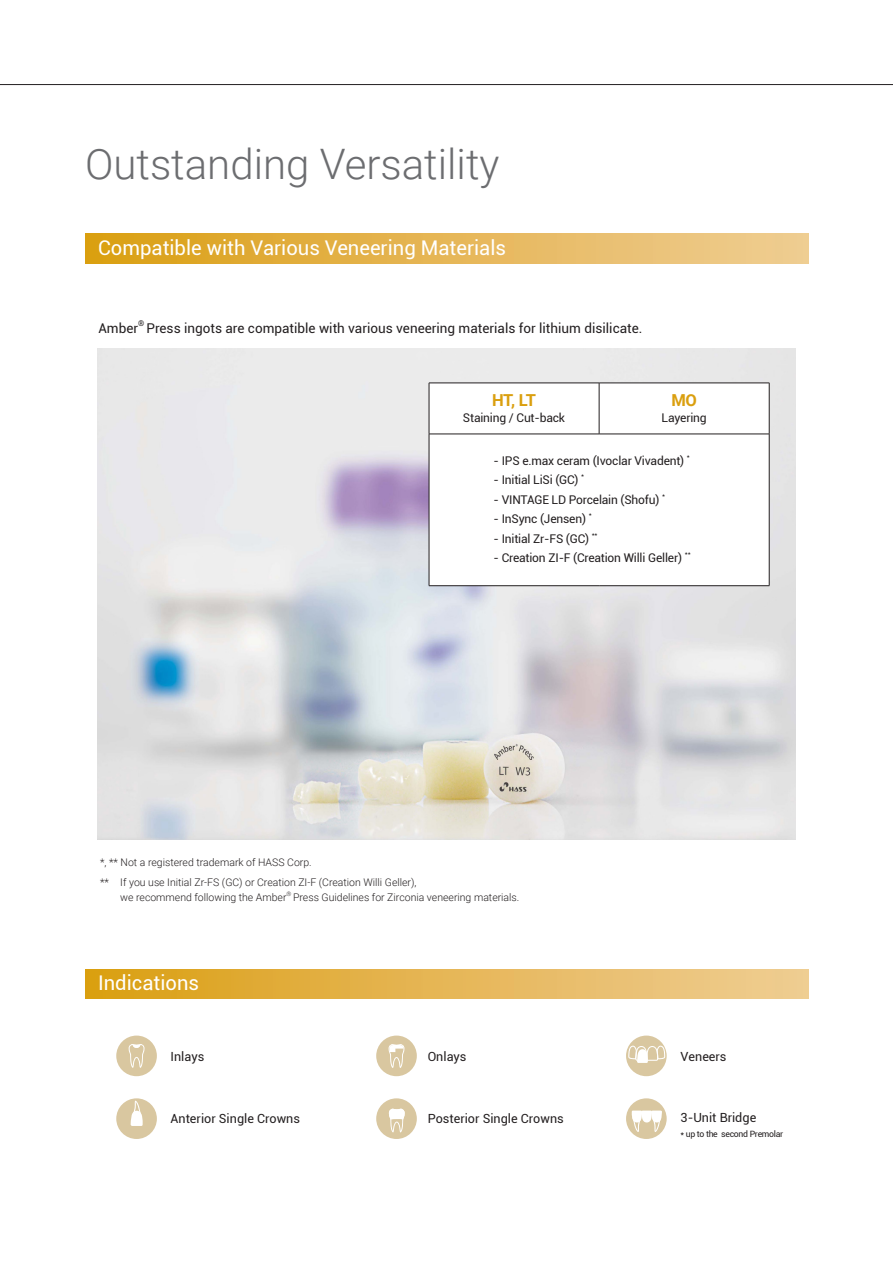
<style>
.page{position:relative;width:893px;height:1263px;background:#fff}
.page>*{position:absolute;margin:0;border:0;box-sizing:border-box;transform-origin:0 0}
.t1{font:300 42px "Roboto";color:#6c6d70}
.t2{font:20.25px "Roboto";color:#fff}
.t3{font:700 16.5px "Roboto";color:#da9f0f}
.t4{font:13.5px "Roboto";color:#231f20}
.t5{font:12.6px "Roboto";color:#231f20}
.t6{font:12px "Roboto";letter-spacing:-.015em;color:#231f20}
.t7{font:300 10.5px "Roboto";color:#231f20}
.t8{font:8.7px "Roboto";letter-spacing:-.035em;color:#231f20}
.t9{font:7.8px "Roboto";color:#231f20}
.t10{font:7.05px "Roboto";color:#231f20}
.t11{font:300 6.15px "Roboto";color:#231f20}
</style>
<div class="page">
<div style="left:86px;top:234px;width:722px;height:30px;background:linear-gradient(to right,#db9f14,#f0cd95)"></div>
<img style="left:98px;top:349px;width:697px;height:490px">
<hr style="left:0;top:84px;width:893px;height:1px;background:#231f20">
<div style="left:86px;top:969px;width:722px;height:30px;background:linear-gradient(to right,#db9f14,#f0cd95)"></div>
<div style="left:116px;top:1035px;width:41px;height:41px;background:#d9c7a0;border-radius:50%"></div>
<svg style="left:129px;top:1044px;width:16px;height:24px"></svg>
<div style="left:376px;top:1035px;width:41px;height:41px;background:#d9c7a0;border-radius:50%"></div>
<svg style="left:388px;top:1044px;width:16px;height:24px"></svg>
<div style="left:626px;top:1035px;width:41px;height:41px;background:#d9c7a0;border-radius:50%"></div>
<svg style="left:628px;top:1046px;width:37px;height:17px"></svg>
<div style="left:116px;top:1098px;width:41px;height:41px;background:#d9c7a0;border-radius:50%"></div>
<svg style="left:131px;top:1100px;width:12px;height:26px"></svg>
<div style="left:376px;top:1098px;width:41px;height:41px;background:#d9c7a0;border-radius:50%"></div>
<svg style="left:389px;top:1109px;width:16px;height:23px"></svg>
<div style="left:626px;top:1098px;width:41px;height:41px;background:#d9c7a0;border-radius:50%"></div>
<svg style="left:631px;top:1110px;width:31px;height:22px"></svg>
<svg style="left:430px;top:384px;width:339px;height:201px"></svg>
<hr style="left:429px;top:383px;width:170px;height:1px;background:#231f20">
<hr style="left:429px;top:383px;width:1px;height:51px;background:#231f20">
<hr style="left:599px;top:383px;width:170px;height:1px;background:#231f20">
<hr style="left:599px;top:383px;width:1px;height:51px;background:#231f20">
<hr style="left:769px;top:383px;width:1px;height:51px;background:#231f20">
<hr style="left:429px;top:434px;width:170px;height:1px;background:#231f20">
<hr style="left:429px;top:434px;width:1px;height:151px;background:#231f20">
<hr style="left:599px;top:434px;width:170px;height:1px;background:#231f20">
<hr style="left:769px;top:434px;width:1px;height:151px;background:#231f20">
<hr style="left:429px;top:585px;width:170px;height:1px;background:#231f20">
<hr style="left:599px;top:585px;width:170px;height:1px;background:#231f20">
<p class="t1" style="left:85px;top:135px;width:416px">Outstanding Versatility</p>
<p class="t2" style="left:98px;top:233px;width:410px">Compatible with Various Veneering Materials</p>
<p class="t4" style="left:98px;top:318px;width:41px">Amber</p>
<p class="t9" style="left:138px;top:318px;width:8px">®</p>
<p class="t4" style="left:146px;top:318px;width:497px">Press ingots are compatible with various veneering materials for lithium disilicate.</p>
<p class="t3" style="left:671px;top:388px;width:27px">MO</p>
<p class="t6" style="left:662px;top:409px;width:47px">Layering</p>
<p class="t6" style="left:494px;top:452px;width:192px">- IPS e.max ceram (Ivoclar Vivadent)</p>
<p class="t10" style="left:687px;top:451px;width:5px">*</p>
<p class="t6" style="left:494px;top:471px;width:86px">- Initial LiSi (GC)</p>
<p class="t10" style="left:581px;top:471px;width:5px">*</p>
<p class="t6" style="left:494px;top:491px;width:167px">- VINTAGE LD Porcelain (Shofu)</p>
<p class="t10" style="left:662px;top:490px;width:5px">*</p>
<p class="t6" style="left:494px;top:510px;width:94px">- InSync (Jensen)</p>
<p class="t10" style="left:589px;top:510px;width:5px">*</p>
<p class="t6" style="left:494px;top:530px;width:97px">- Initial Zr-FS (GC)</p>
<p class="t10" style="left:592px;top:529px;width:7px">**</p>
<p class="t6" style="left:494px;top:549px;width:190px">- Creation ZI-F (Creation Willi Geller)</p>
<p class="t10" style="left:685px;top:549px;width:7px">**</p>
<p class="t3" style="left:492px;top:388px;width:46px">HT, LT</p>
<p class="t6" style="left:463px;top:409px;width:104px">Staining / Cut-back</p>
<p class="t7" style="left:100px;top:855px;width:213px">*, ** Not a registered trademark of HASS Corp.</p>
<p class="t7" style="left:100px;top:874px;width:318px">** If you use Initial Zr-FS (GC) or Creation ZI-F (Creation Willi Geller),</p>
<p class="t7" style="left:120px;top:889px;width:168px">we recommend following the Amber</p>
<p class="t11" style="left:287px;top:889px;width:6px">®</p>
<p class="t7" style="left:293px;top:889px;width:228px">Press Guidelines for Zirconia veneering materials.</p>
<p class="t2" style="left:98px;top:968px;width:103px">Indications</p>
<p class="t5" style="left:171px;top:1047px;width:35px">Inlays</p>
<p class="t5" style="left:171px;top:1109px;width:131px">Anterior Single Crowns</p>
<p class="t5" style="left:428px;top:1047px;width:40px">Onlays</p>
<p class="t5" style="left:428px;top:1109px;width:138px">Posterior Single Crowns</p>
<p class="t5" style="left:681px;top:1047px;width:48px">Veneers</p>
<p class="t5" style="left:681px;top:1108px;width:77px">3-Unit Bridge</p>
<p class="t8" style="left:681px;top:1127px;width:104px">* up to the second Premolar</p>
</div>
